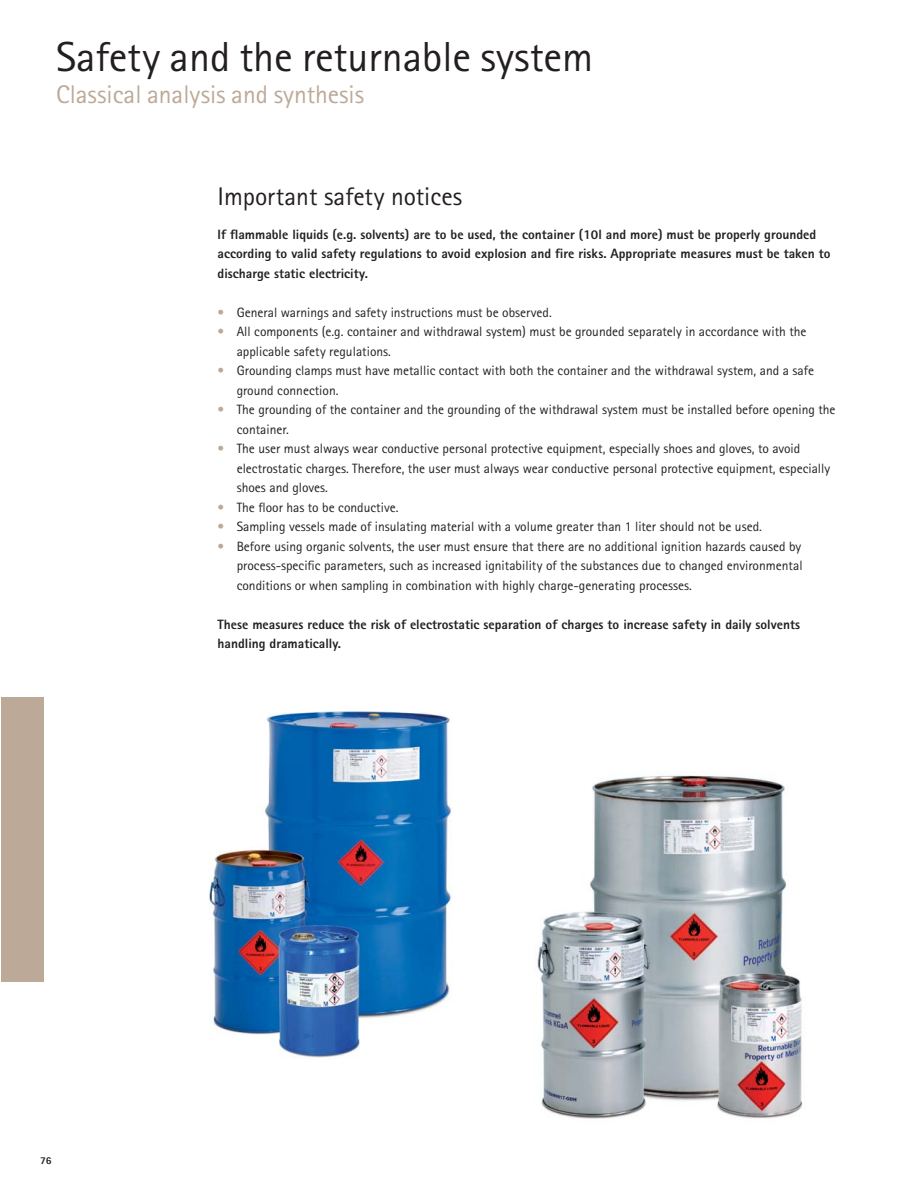
<style>
.page{position:relative;width:920px;height:1188px;background:#fff}
.page>*{position:absolute;margin:0;border:0;box-sizing:border-box;transform-origin:0 0}
.t1{font:42px "Merck Sans Serif Pro";color:#231f20}
.t2{font:25.5px "Merck Sans Serif Pro";color:#bca998}
.t3{font:25.5px "Merck Sans Serif Pro";color:#231f20}
.t4{font:13.5px/19.5px "Merck Sans Serif Pro";color:#231f20}
.t5{font:800 13.5px/19.5px "Merck Sans Serif Pro";color:#231f20}
.t6{font:800 10.5px "Merck Sans Serif Pro";color:#231f20}
.s1{color:#bca998}
</style>
<div class="page">
<img style="left:209px;top:711px;width:243px;height:347px">
<img style="left:537px;top:774px;width:265px;height:345px">
<div style="left:1px;top:697px;width:42px;height:285px;background:#bca998"></div>
<h1 class="t1" style="left:56px;top:41px;width:539px">Safety and the returnable system</h1>
<h2 class="t2" style="left:56px;top:84px;width:310px">Classical analysis and synthesis</h2>
<h2 class="t3" style="left:218px;top:186px;width:246px">Important safety notices</h2>
<p class="t5" style="left:218px;top:226px;width:614px">If flammable liquids (e.g. solvents) are to be used, the container (10l and more) must be properly grounded according to valid safety regulations to avoid explosion and fire risks. Appropriate measures must be taken to discharge static electricity.</p>
<p class="t4" style="left:218px;top:304px;width:336px"><span class="s1">•</span> General warnings and safety instructions must be observed.</p>
<p class="t4" style="left:237px;top:323px;width:571px;text-indent:-19px"><span class="s1">•</span> All components (e.g. container and withdrawal system) must be grounded separately in accordance with the applicable safety regulations.</p>
<p class="t4" style="left:237px;top:362px;width:579px;text-indent:-19px"><span class="s1">•</span> Grounding clamps must have metallic contact with both the container and the withdrawal system, and a safe ground connection.</p>
<p class="t4" style="left:237px;top:401px;width:600px;text-indent:-19px"><span class="s1">•</span> The grounding of the container and the grounding of the withdrawal system must be installed before opening the container.</p>
<p class="t4" style="left:237px;top:440px;width:595px;text-indent:-19px"><span class="s1">•</span> The user must always wear conductive personal protective equipment, especially shoes and gloves, to avoid electrostatic charges. Therefore, the user must always wear conductive personal protective equipment, especially shoes and gloves.</p>
<p class="t4" style="left:218px;top:499px;width:182px"><span class="s1">•</span> The floor has to be conductive.</p>
<p class="t4" style="left:218px;top:518px;width:546px"><span class="s1">•</span> Sampling vessels made of insulating material with a volume greater than 1 liter should not be used.</p>
<p class="t4" style="left:237px;top:538px;width:567px;text-align:justify;text-indent:-19px"><span class="s1">•</span> Before using organic solvents, the user must ensure that there are no additional ignition hazards caused by process-specific parameters, such as increased ignitability of the substances due to changed environmental conditions or when sampling in combination with highly charge-generating processes.</p>
<p class="t5" style="left:218px;top:616px;width:584px">These measures reduce the risk of electrostatic separation of charges to increase safety in daily solvents handling dramatically.</p>
<p class="t6" style="left:40px;top:1156px;width:13px">76</p>
</div>
